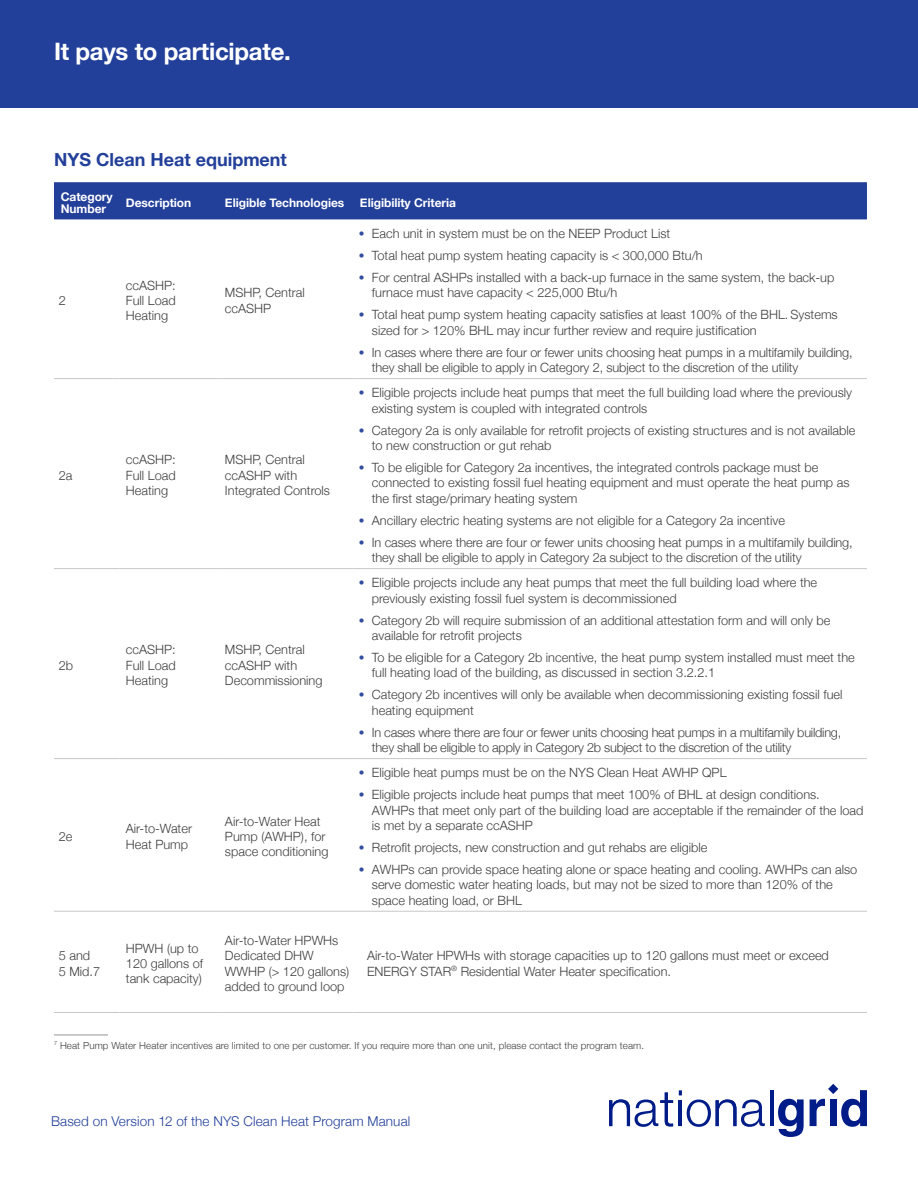
<style>
.page{position:relative;width:918px;height:1188px;background:#fff}
.page>*{position:absolute;margin:0;border:0;box-sizing:border-box;transform-origin:0 0}
.t1{font:700 24px "Helvetica Neue";letter-spacing:-.01em;color:#fff}
.t2{font:700 18px "Helvetica Neue";color:#223f99}
.t3{font:300 13.5px "Helvetica Neue";letter-spacing:.01em;color:#223f99}
.t4{font:300 12.75px/15.3px "Helvetica Neue";color:#3e3e3f}
.t5{font:300 12.75px/15.3px "Helvetica Neue";letter-spacing:-.02em;color:#3e3e3f}
.t6{font:700 12px/12px "Helvetica Neue";letter-spacing:-.005em;color:#fff}
.t7{font:300 9.75px "Helvetica Neue";letter-spacing:.01em;color:#3e3e3f}
.s1{font-family:"Arial";font-weight:900;color:#334ca0}
</style>
<div class="page">
<div style="left:54px;top:182px;width:813px;height:37px;background:#223f99"></div>
<hr style="left:54px;top:378px;width:65px;height:1px;background:#c7c8ca">
<hr style="left:119px;top:378px;width:100px;height:1px;background:#c7c8ca">
<hr style="left:219px;top:378px;width:135px;height:1px;background:#c7c8ca">
<hr style="left:354px;top:378px;width:513px;height:1px;background:#c7c8ca">
<hr style="left:54px;top:568px;width:65px;height:1px;background:#c7c8ca">
<hr style="left:119px;top:568px;width:100px;height:1px;background:#c7c8ca">
<hr style="left:219px;top:568px;width:135px;height:1px;background:#c7c8ca">
<hr style="left:354px;top:568px;width:513px;height:1px;background:#c7c8ca">
<hr style="left:54px;top:758px;width:65px;height:1px;background:#c7c8ca">
<hr style="left:119px;top:758px;width:100px;height:1px;background:#c7c8ca">
<hr style="left:219px;top:758px;width:135px;height:1px;background:#c7c8ca">
<hr style="left:354px;top:758px;width:513px;height:1px;background:#c7c8ca">
<hr style="left:54px;top:911px;width:65px;height:1px;background:#c7c8ca">
<hr style="left:119px;top:911px;width:100px;height:1px;background:#c7c8ca">
<hr style="left:219px;top:911px;width:135px;height:1px;background:#c7c8ca">
<hr style="left:354px;top:911px;width:513px;height:1px;background:#c7c8ca">
<hr style="left:54px;top:1012px;width:65px;height:1px;background:#c7c8ca">
<hr style="left:119px;top:1012px;width:100px;height:1px;background:#c7c8ca">
<hr style="left:219px;top:1012px;width:135px;height:1px;background:#c7c8ca">
<hr style="left:354px;top:1012px;width:513px;height:1px;background:#c7c8ca">
<hr style="left:54px;top:1035px;width:54px;height:1px;background:#939598">
<div style="left:0;top:0;width:918px;height:108px;background:#223f99"></div>
<svg style="left:778px;top:1099px;width:26px;height:38px"></svg>
<svg style="left:810px;top:1084px;width:57px;height:43px"></svg>
<svg style="left:609px;top:1093px;width:64px;height:34px"></svg>
<svg style="left:679px;top:1090px;width:86px;height:37px"></svg>
<hr style="left:770px;top:1090px;width:3px;height:36px;background:#001c88">
<h1 class="t1" style="left:54px;top:37px;width:238px">It pays to participate.</h1>
<h2 class="t2" style="left:54px;top:148px;width:234px">NYS Clean Heat equipment</h2>
<p class="t6" style="left:61px;top:190px;width:54px">Category<br>Number</p>
<p class="t6" style="left:126px;top:196px;width:67px">Description</p>
<p class="t6" style="left:225px;top:196px;width:121px">Eligible Technologies</p>
<p class="t6" style="left:360px;top:196px;width:98px">Eligibility Criteria</p>
<p class="t4" style="left:59px;top:292px;width:9px">2</p>
<p class="t4" style="left:59px;top:467px;width:15px">2a</p>
<p class="t4" style="left:126px;top:277px;width:51px;text-align:justify">ccASHP:<br>Full Load Heating</p>
<p class="t4" style="left:225px;top:284px;width:81px">MSHP, Central ccASHP</p>
<p class="t4" style="left:126px;top:451px;width:51px;text-align:justify">ccASHP:<br>Full Load Heating</p>
<p class="t4" style="left:225px;top:451px;width:107px">MSHP, Central ccASHP with<br>Integrated Controls</p>
<p class="t4" style="left:59px;top:657px;width:16px">2b</p>
<p class="t4" style="left:126px;top:641px;width:51px;text-align:justify">ccASHP:<br>Full Load Heating</p>
<p class="t4" style="left:225px;top:641px;width:99px">MSHP, Central ccASHP with<br>Decommissioning</p>
<p class="t4" style="left:59px;top:828px;width:15px">2e</p>
<p class="t4" style="left:126px;top:820px;width:68px">Air-to-Water<br>Heat Pump</p>
<p class="t4" style="left:225px;top:813px;width:105px">Air-to-Water Heat<br>Pump (AWHP), for space conditioning</p>
<p class="t4" style="left:358px;top:225px;width:313px"><span class="s1">•</span> Each unit in system must be on the NEEP Product List</p>
<p class="t4" style="left:358px;top:247px;width:346px"><span class="s1">•</span> Total heat pump system heating capacity is &lt; 300,000 Btu/h</p>
<p class="t4" style="left:372px;top:269px;width:464px;text-indent:-14px"><span class="s1">•</span> For central ASHPs installed with a back-up furnace in the same system, the back-up furnace must have capacity &lt; 225,000 Btu/h</p>
<p class="t4" style="left:372px;top:306px;width:467px;text-indent:-14px"><span class="s1">•</span> Total heat pump system heating capacity satisfies at least 100% of the BHL. Systems sized for &gt; 120% BHL may incur further review and require justification</p>
<p class="t4" style="left:372px;top:344px;width:482px;text-indent:-14px"><span class="s1">•</span> In cases where there are four or fewer units choosing heat pumps in a multifamily building, they shall be eligible to apply in Category 2, subject to the discretion of the utility</p>
<p class="t4" style="left:372px;top:384px;width:482px;text-indent:-14px"><span class="s1">•</span> Eligible projects include heat pumps that meet the full building load where the previously existing system is coupled with integrated controls</p>
<p class="t4" style="left:372px;top:422px;width:485px;text-indent:-14px"><span class="s1">•</span> Category 2a is only available for retrofit projects of existing structures and is not available to new construction or gut rehab</p>
<p class="t4" style="left:372px;top:459px;width:479px;text-indent:-14px"><span class="s1">•</span> To be eligible for Category 2a incentives, the integrated controls package must be connected to existing fossil fuel heating equipment and must operate the heat pump as the first stage/primary heating system</p>
<p class="t4" style="left:358px;top:512px;width:428px"><span class="s1">•</span> Ancillary electric heating systems are not eligible for a Category 2a incentive</p>
<p class="t4" style="left:372px;top:534px;width:482px;text-indent:-14px"><span class="s1">•</span> In cases where there are four or fewer units choosing heat pumps in a multifamily building, they shall be eligible to apply in Category 2a subject to the discretion of the utility</p>
<p class="t4" style="left:372px;top:574px;width:447px;text-indent:-14px"><span class="s1">•</span> Eligible projects include any heat pumps that meet the full building load where the previously existing fossil fuel system is decommissioned</p>
<p class="t4" style="left:372px;top:612px;width:460px;text-indent:-14px"><span class="s1">•</span> Category 2b will require submission of an additional attestation form and will only be available for retrofit projects</p>
<p class="t4" style="left:372px;top:649px;width:484px;text-indent:-14px"><span class="s1">•</span> To be eligible for a Category 2b incentive, the heat pump system installed must meet the full heating load of the building, as discussed in section 3.2.2.1</p>
<p class="t4" style="left:372px;top:686px;width:472px;text-indent:-14px"><span class="s1">•</span> Category 2b incentives will only be available when decommissioning existing fossil fuel heating equipment</p>
<p class="t5" style="left:372px;top:724px;width:471px;text-indent:-14px"><span class="s1">•</span> In cases where there are four or fewer units choosing heat pumps in a multifamily building, they shall be eligible to apply in Category 2b subject to the discretion of the utility</p>
<p class="t4" style="left:358px;top:764px;width:370px"><span class="s1">•</span> Eligible heat pumps must be on the NYS Clean Heat AWHP QPL</p>
<p class="t4" style="left:372px;top:786px;width:493px;text-indent:-14px"><span class="s1">•</span> Eligible projects include heat pumps that meet 100% of BHL at design conditions.<br>AWHPs that meet only part of the building load are acceptable if the remainder of the load is met by a separate ccASHP</p>
<p class="t4" style="left:358px;top:839px;width:351px"><span class="s1">•</span> Retrofit projects, new construction and gut rehabs are eligible</p>
<p class="t4" style="left:372px;top:861px;width:487px;text-indent:-14px"><span class="s1">•</span> AWHPs can provide space heating alone or space heating and cooling. AWHPs can also serve domestic water heating loads, but may not be sized to more than 120% of the space heating load, or BHL</p>
<p class="t4" style="left:59px;top:947px;width:43px">5 and<br>5 Mid.7</p>
<p class="t4" style="left:126px;top:940px;width:79px">HPWH (up to<br>120 gallons of tank capacity)</p>
<p class="t4" style="left:225px;top:932px;width:126px">Air-to-Water HPWHs<br>Dedicated DHW<br>WWHP (&gt; 120 gallons) added to ground loop</p>
<p class="t4" style="left:367px;top:947px;width:463px">Air-to-Water HPWHs with storage capacities up to 120 gallons must meet or exceed<br>ENERGY STAR<sup>®</sup> Residential Water Heater specification.</p>
<p class="t7" style="left:54px;top:1037px;width:592px"><sup>7</sup> Heat Pump Water Heater incentives are limited to one per customer. If you require more than one unit, please contact the program team.</p>
<p class="t3" style="left:51px;top:1111px;width:361px">Based on Version 12 of the NYS Clean Heat Program Manual</p>
</div>
